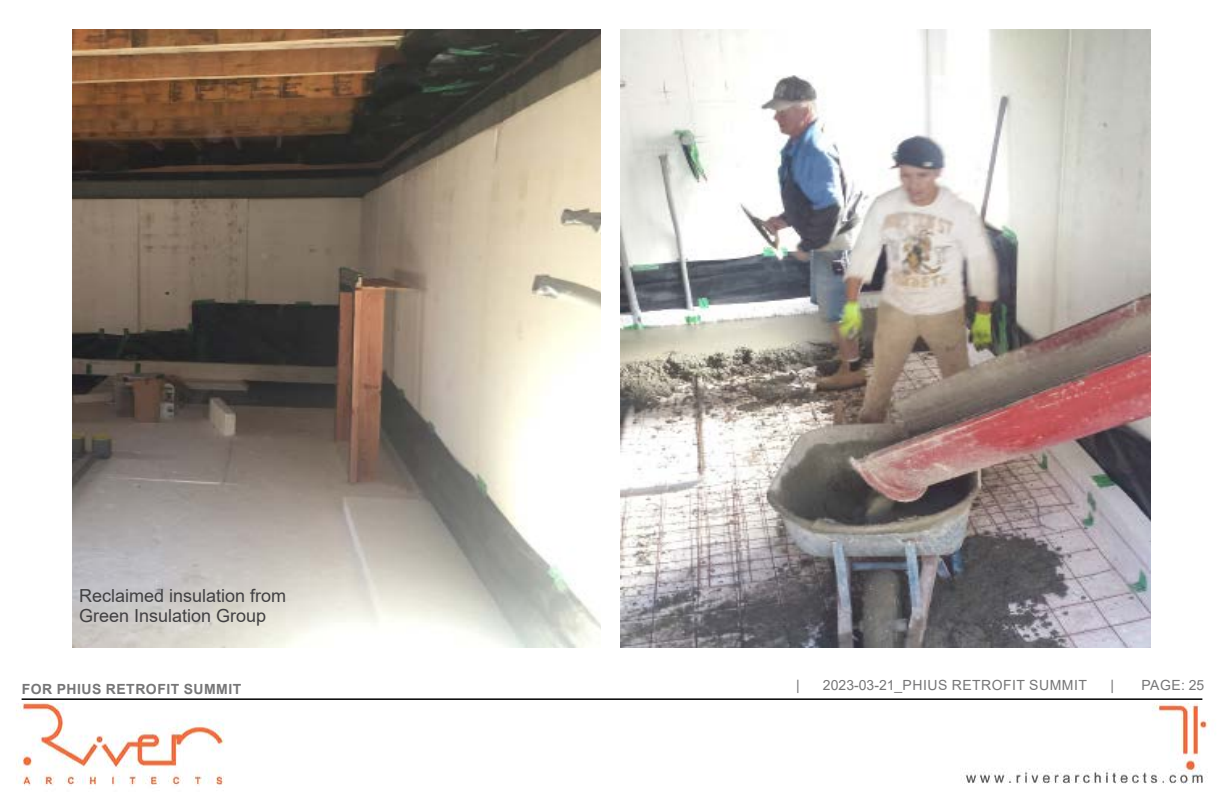
<style>
.page{position:relative;width:1224px;height:792px;background:#fff}
.page>*{position:absolute;margin:0;border:0;box-sizing:border-box;transform-origin:0 0}
.t1{font:18px/20px "Arial";color:#414042}
.t2{font:14px "Arial";letter-spacing:.035em;color:#767677}
.t3{font:700 14px "Arial";letter-spacing:.035em;color:#767677}
</style>
<div class="page">
<img style="left:16px;top:698px;width:1194px;height:88px">
<hr style="left:22px;top:698px;width:1180px;height:2px;background:#000">
<img style="left:620px;top:30px;width:531px;height:618px">
<img style="left:72px;top:30px;width:529px;height:618px">
<p class="t1" style="left:79px;top:585px;width:209px">Reclaimed insulation from<br>Green Insulation Group</p>
<p class="t3" style="left:22px;top:679px;width:221px">FOR PHIUS RETROFIT SUMMIT</p>
<p class="t2" style="left:796px;top:676px;width:5px">|</p>
<p class="t2" style="left:823px;top:676px;width:266px">2023-03-21_Phius Retrofit Summit</p>
<p class="t2" style="left:1110px;top:676px;width:5px">|</p>
<p class="t2" style="left:1141px;top:676px;width:64px">PAGE: 25</p>
</div>
